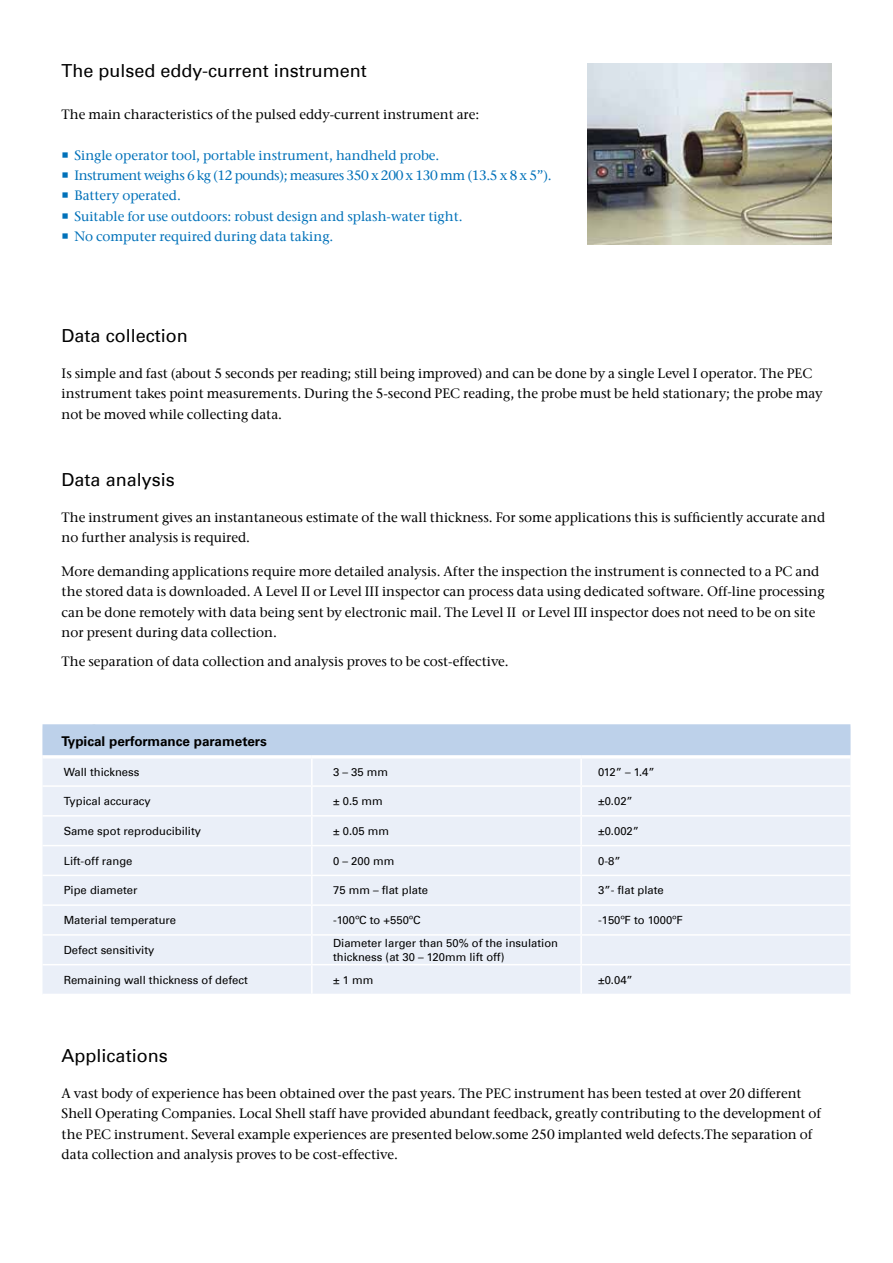
<style>
.page{position:relative;width:893px;height:1263px;background:#fff}
.page>*{position:absolute;margin:0;border:0;box-sizing:border-box;transform-origin:0 0}
.Intermediate_title{font:18px "Univers Com 55 Roman";color:#000}
.Continuous_text{font:18px "Univers Com 55 Roman";color:#000}
.Continuous_text-2{font:500 13.5px/20.2px "ITC Stone Serif Com";color:#000}
.t1{font:500 13.5px "ITC Stone Serif Com";color:#0071b9}
.t2{font:500 13.5px "ITC Stone Serif Com";letter-spacing:-.03em;color:#0071b9}
.Intermediate_title-2{font:500 13.5px "ITC Stone Serif Com";color:#000}
.Table_title{font:700 13.5px "Univers Com 65";color:#000}
.Table{font:11.25px/13.5px "Univers Com 55 Roman";color:#000}
.Table_list{font:11.25px "Univers Com 55 Roman";color:#000}
</style>
<div class="page">
<div style="left:43px;top:759px;width:807px;height:235px;background:#eaeff8"></div>
<hr style="left:311px;top:758px;width:2px;height:27px;background:#fff">
<hr style="left:580px;top:758px;width:2px;height:27px;background:#fff">
<hr style="left:43px;top:785px;width:269px;height:2px;background:#fff">
<hr style="left:312px;top:785px;width:269px;height:2px;background:#fff">
<hr style="left:311px;top:787px;width:2px;height:28px;background:#fff">
<hr style="left:581px;top:785px;width:269px;height:2px;background:#fff">
<hr style="left:580px;top:787px;width:2px;height:28px;background:#fff">
<hr style="left:43px;top:815px;width:269px;height:1px;background:#fff">
<hr style="left:312px;top:815px;width:269px;height:1px;background:#fff">
<hr style="left:311px;top:816px;width:2px;height:29px;background:#fff">
<hr style="left:581px;top:815px;width:269px;height:1px;background:#fff">
<hr style="left:580px;top:816px;width:2px;height:29px;background:#fff">
<hr style="left:43px;top:845px;width:269px;height:1px;background:#fff">
<hr style="left:312px;top:845px;width:269px;height:1px;background:#fff">
<hr style="left:311px;top:846px;width:2px;height:29px;background:#fff">
<hr style="left:581px;top:845px;width:269px;height:1px;background:#fff">
<hr style="left:580px;top:846px;width:2px;height:29px;background:#fff">
<hr style="left:43px;top:875px;width:269px;height:1px;background:#fff">
<hr style="left:312px;top:875px;width:269px;height:1px;background:#fff">
<hr style="left:311px;top:876px;width:2px;height:28px;background:#fff">
<hr style="left:581px;top:875px;width:269px;height:1px;background:#fff">
<hr style="left:580px;top:876px;width:2px;height:28px;background:#fff">
<hr style="left:43px;top:904px;width:269px;height:2px;background:#fff">
<hr style="left:312px;top:904px;width:269px;height:2px;background:#fff">
<hr style="left:311px;top:906px;width:2px;height:28px;background:#fff">
<hr style="left:581px;top:904px;width:269px;height:2px;background:#fff">
<hr style="left:580px;top:906px;width:2px;height:28px;background:#fff">
<hr style="left:43px;top:934px;width:269px;height:2px;background:#fff">
<hr style="left:312px;top:934px;width:269px;height:2px;background:#fff">
<hr style="left:311px;top:936px;width:2px;height:28px;background:#fff">
<hr style="left:581px;top:934px;width:269px;height:2px;background:#fff">
<hr style="left:580px;top:936px;width:2px;height:28px;background:#fff">
<hr style="left:43px;top:964px;width:269px;height:1px;background:#fff">
<hr style="left:312px;top:964px;width:269px;height:1px;background:#fff">
<hr style="left:311px;top:965px;width:2px;height:29px;background:#fff">
<hr style="left:581px;top:964px;width:269px;height:1px;background:#fff">
<hr style="left:580px;top:965px;width:2px;height:29px;background:#fff">
<div style="left:43px;top:724px;width:807px;height:31px;background:#bdd1ea;border:2px solid #bdd1ea"></div>
<img style="left:587px;top:64px;width:244px;height:180px">
<p class="Intermediate_title" style="left:62px;top:60px;width:307px">The pulsed eddy-current instrument</p>
<p class="Intermediate_title-2" style="left:62px;top:107px;width:419px">The main characteristics of the pulsed eddy-current instrument are:</p>
<p class="t1" style="left:74px;top:147px;width:367px">Single operator tool, portable instrument, handheld probe.</p>
<p class="t2" style="left:74px;top:167px;width:479px">Instrument weighs 6 kg (12 pounds); measures 350 x 200 x 130 mm (13.5 x 8 x 5”).</p>
<p class="t1" style="left:74px;top:188px;width:108px">Battery operated.</p>
<p class="t1" style="left:74px;top:208px;width:390px">Suitable for use outdoors: robust design and splash-water tight.</p>
<p class="t1" style="left:74px;top:228px;width:261px">No computer required during data taking.</p>
<p class="Intermediate_title" style="left:62px;top:325px;width:128px">Data collection</p>
<p class="Continuous_text-2" style="left:62px;top:363px;width:762px">Is simple and fast (about 5 seconds per reading; still being improved) and can be done by a single Level I operator. The PEC instrument takes point measurements. During the 5-second PEC reading, the probe must be held stationary; the probe may not be moved while collecting data.</p>
<p class="Continuous_text" style="left:62px;top:469px;width:115px">Data analysis</p>
<p class="Continuous_text-2" style="left:62px;top:507px;width:765px">The instrument gives an instantaneous estimate of the wall thickness. For some applications this is sufficiently accurate and no further analysis is required.</p>
<p class="Continuous_text-2" style="left:62px;top:561px;width:764px">More demanding applications require more detailed analysis. After the inspection the instrument is connected to a PC and the stored data is downloaded. A Level II or Level III inspector can process data using dedicated software. Off-line processing can be done remotely with data being sent by electronic mail. The Level II or Level III inspector does not need to be on site nor present during data collection.</p>
<p class="Continuous_text-2" style="left:62px;top:651px;width:449px">The separation of data collection and analysis proves to be cost-effective.</p>
<p class="Table_title" style="left:62px;top:733px;width:207px">Typical performance parameters</p>
<p class="Table" style="left:64px;top:765px;width:77px">Wall thickness</p>
<p class="Table" style="left:333px;top:765px;width:57px">3 – 35 mm</p>
<p class="Table" style="left:598px;top:765px;width:58px">012” – 1.4”</p>
<p class="Table" style="left:64px;top:794px;width:89px">Typical accuracy</p>
<p class="Table" style="left:333px;top:794px;width:51px">± 0.5 mm</p>
<p class="Table_list" style="left:598px;top:794px;width:36px">±0.02”</p>
<p class="Table" style="left:64px;top:824px;width:139px">Same spot reproducibility</p>
<p class="Table" style="left:333px;top:824px;width:57px">± 0.05 mm</p>
<p class="Table" style="left:598px;top:824px;width:42px">±0.002”</p>
<p class="Table" style="left:64px;top:854px;width:70px">Lift-off range</p>
<p class="Table" style="left:333px;top:854px;width:63px">0 – 200 mm</p>
<p class="Table" style="left:598px;top:854px;width:24px">0-8”</p>
<p class="Table" style="left:64px;top:883px;width:75px">Pipe diameter</p>
<p class="Table" style="left:333px;top:883px;width:97px">75 mm – flat plate</p>
<p class="Table" style="left:598px;top:883px;width:67px">3”- flat plate</p>
<p class="Table" style="left:64px;top:913px;width:114px">Material temperature</p>
<p class="Table" style="left:333px;top:913px;width:89px">-100ºC to +550ºC</p>
<p class="Table" style="left:598px;top:913px;width:86px">-150ºF to 1000ºF</p>
<p class="Table" style="left:64px;top:943px;width:92px">Defect sensitivity</p>
<p class="Table" style="left:333px;top:936px;width:227px">Diameter larger than 50% of the insulation thickness (at 30 – 120mm lift off)</p>
<p class="Table" style="left:64px;top:973px;width:185px">Remaining wall thickness of defect</p>
<p class="Table" style="left:333px;top:973px;width:42px">± 1 mm</p>
<p class="Table" style="left:598px;top:973px;width:36px">±0.04”</p>
<p class="Intermediate_title" style="left:62px;top:1045px;width:108px">Applications</p>
<p class="Continuous_text-2" style="left:62px;top:1083px;width:761px">A vast body of experience has been obtained over the past years. The PEC instrument has been tested at over 20 different Shell Operating Companies. Local Shell staff have provided abundant feedback, greatly contributing to the development of the PEC instrument. Several example experiences are presented below.some 250 implanted weld defects.The separation of data collection and analysis proves to be cost-effective.</p>
</div>
